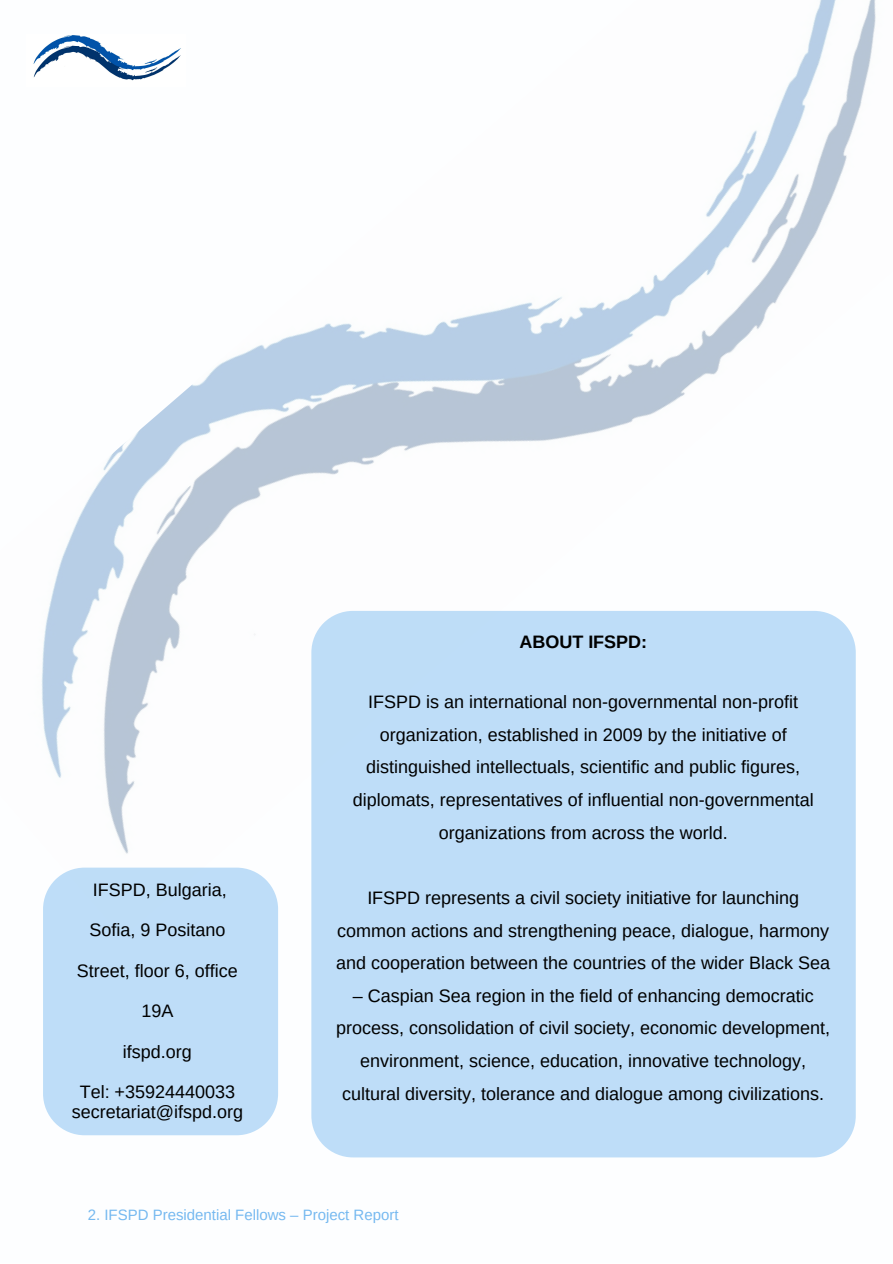
<style>
.page{position:relative;width:893px;height:1264px;background:#fff}
.page>*{position:absolute;margin:0;border:0;box-sizing:border-box;transform-origin:0 0}
.t1{font:18px/32.5px "Arimo";color:#000;text-align:center}
.t2{font:700 18px "Arimo";color:#000}
.t3{font:15px "Arimo";color:#76b9f0}
</style>
<div class="page">
<img style="left:33px;top:0;width:843px;height:936px">
<div style="left:311px;top:611px;width:544px;height:546px;background:#beddf8"></div>
<div style="left:43px;top:867px;width:235px;height:268px;background:#beddf8"></div>
<p class="t2" style="left:519px;top:631px;width:129px">ABOUT IFSPD:</p>
<p class="t1" style="left:93px;top:873px;width:135px">IFSPD, Bulgaria,</p>
<p class="t1" style="left:89px;top:913px;width:137px">Sofia, 9 Positano</p>
<p class="t1" style="left:77px;top:954px;width:162px">Street, floor 6, office</p>
<p class="t1" style="left:141px;top:994px;width:33px">19A</p>
<p class="t1" style="left:123px;top:1035px;width:70px">ifspd.org</p>
<p class="t1" style="left:72px;top:1081px;width:173px;line-height:20.2px">Tel: +35924440033 secretariat@ifspd.org</p>
<p class="t1" style="left:353px;top:685px;width:462px">IFSPD is an international non-governmental non-profit organization, established in 2009 by the initiative of distinguished intellectuals, scientific and public figures, diplomats, representatives of influential non-governmental organizations from across the world.</p>
<p class="t1" style="left:336px;top:881px;width:495px">IFSPD represents a civil society initiative for launching common actions and strengthening peace, dialogue, harmony and cooperation between the countries of the wider Black Sea</p>
<p class="t1" style="left:336px;top:979px;width:495px">– Caspian Sea region in the field of enhancing democratic process, consolidation of civil society, economic development, environment, science, education, innovative technology, cultural diversity, tolerance and dialogue among civilizations.</p>
<p class="t3" style="left:88px;top:1206px;width:312px">2. IFSPD Presidential Fellows – Project Report</p>
</div>
